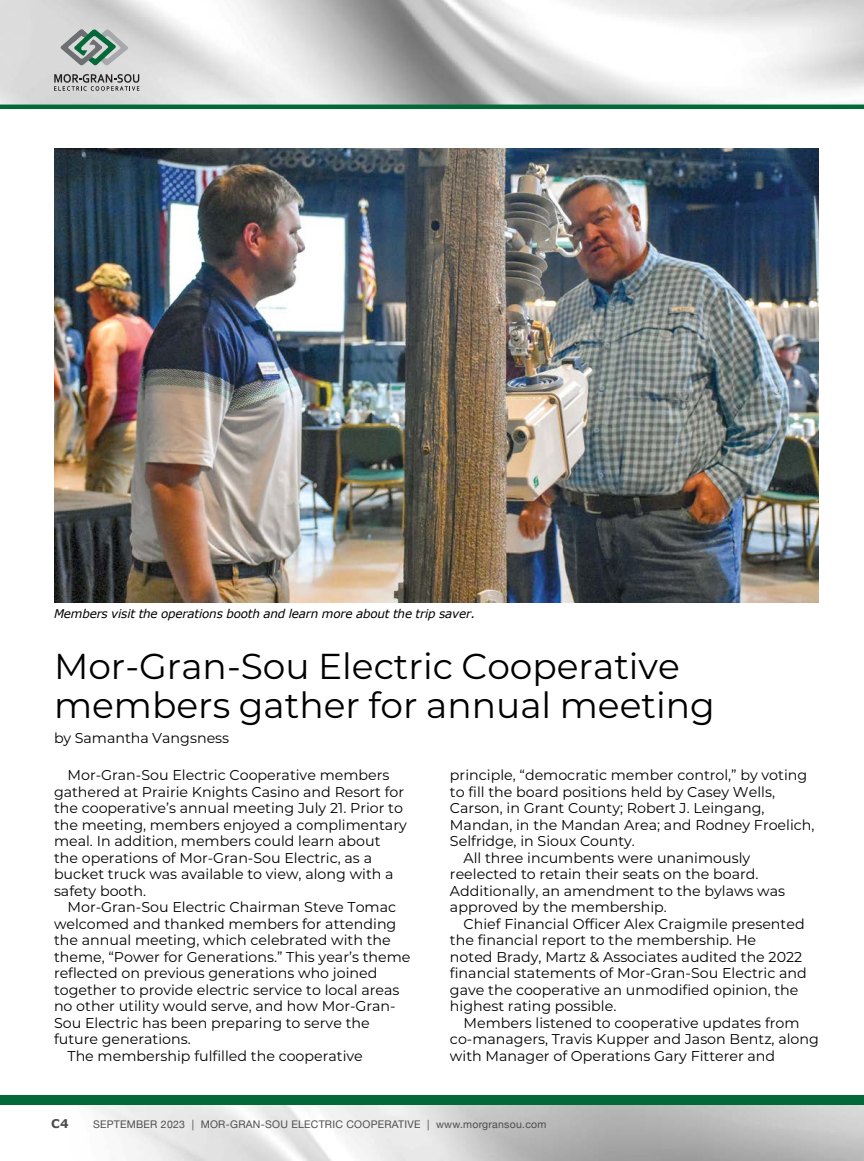
<style>
.page{position:relative;width:864px;height:1161px;background:#fff}
.page>*{position:absolute;margin:0;border:0;box-sizing:border-box;transform-origin:0 0}
.t1{font:36px/39px "Montserrat";color:#000}
.t2{font:14.25px/16.5px "Montserrat";color:#000}
.t3{font:italic 12px "Verdana";letter-spacing:-.015em;color:#000}
.t4{font:700 12px "Verdana";color:#4d4d4f}
.t5{font:10.5px "Helvetica Neue";letter-spacing:.025em;color:#4d4d4f}
</style>
<div class="page">
<img style="left:54px;top:148px;width:765px;height:454px">
<img style="left:0;top:0;width:864px;height:105px">
<div style="left:0;top:1095px;width:864px;height:10px;background:#026938"></div>
<hr style="left:0;top:105px;width:864px;height:4px;background:#026938">
<svg style="left:54px;top:9px;width:86px;height:82px;background:#b5bbb9"></svg>
<p class="t3" style="left:54px;top:605px;width:423px">Members visit the operations booth and learn more about the trip saver.</p>
<h1 class="t1" style="left:54px;top:646px;width:662px">Mor-Gran-Sou Electric Cooperative members gather for annual meeting</h1>
<p class="t2" style="left:54px;top:729px;width:177px">by Samantha Vangsness</p>
<p class="t2" style="left:54px;top:766px;width:354px;text-indent:13px">Mor-Gran-Sou Electric Cooperative members gathered at Prairie Knights Casino and Resort for the cooperative’s annual meeting July 21. Prior to the meeting, members enjoyed a complimentary meal. In addition, members could learn about the operations of Mor-Gran-Sou Electric, as a bucket truck was available to view, along with a safety booth.</p>
<p class="t2" style="left:67px;top:898px;width:330px">Mor-Gran-Sou Electric Chairman Steve Tomac</p>
<p class="t2" style="left:54px;top:915px;width:344px">welcomed and thanked members for attending</p>
<p class="t2" style="left:54px;top:931px;width:338px">the annual meeting, which celebrated with the</p>
<p class="t2" style="left:54px;top:948px;width:358px">theme, “Power for Generations.” This year’s theme</p>
<p class="t2" style="left:54px;top:964px;width:325px">reflected on previous generations who joined</p>
<p class="t2" style="left:54px;top:981px;width:347px">together to provide electric service to local areas</p>
<p class="t2" style="left:54px;top:997px;width:343px">no other utility would serve, and how Mor-Gran-</p>
<p class="t2" style="left:54px;top:1014px;width:317px">Sou Electric has been preparing to serve the</p>
<p class="t2" style="left:54px;top:1030px;width:138px">future generations.</p>
<p class="t2" style="left:67px;top:1047px;width:297px">The membership fulfilled the cooperative</p>
<p class="t2" style="left:450px;top:766px;width:359px">principle, “democratic member control,” by voting</p>
<p class="t2" style="left:450px;top:783px;width:327px">to fill the board positions held by Casey Wells,</p>
<p class="t2" style="left:450px;top:799px;width:316px">Carson, in Grant County; Robert J. Leingang,</p>
<p class="t2" style="left:450px;top:816px;width:366px">Mandan, in the Mandan Area; and Rodney Froelich,</p>
<p class="t2" style="left:450px;top:832px;width:187px">Selfridge, in Sioux County.</p>
<p class="t2" style="left:463px;top:849px;width:288px">All three incumbents were unanimously</p>
<p class="t2" style="left:450px;top:865px;width:310px">reelected to retain their seats on the board.</p>
<p class="t2" style="left:450px;top:882px;width:337px">Additionally, an amendment to the bylaws was</p>
<p class="t2" style="left:450px;top:898px;width:218px">approved by the membership.</p>
<p class="t2" style="left:463px;top:915px;width:343px">Chief Financial Officer Alex Craigmile presented</p>
<p class="t2" style="left:450px;top:931px;width:308px">the financial report to the membership. He</p>
<p class="t2" style="left:450px;top:948px;width:354px">noted Brady, Martz &amp; Associates audited the 2022</p>
<p class="t2" style="left:450px;top:964px;width:358px">financial statements of Mor-Gran-Sou Electric and</p>
<p class="t2" style="left:450px;top:981px;width:350px">gave the cooperative an unmodified opinion, the</p>
<p class="t2" style="left:450px;top:997px;width:168px">highest rating possible.</p>
<p class="t2" style="left:463px;top:1014px;width:338px">Members listened to cooperative updates from</p>
<p class="t2" style="left:450px;top:1030px;width:370px">co-managers, Travis Kupper and Jason Bentz, along</p>
<p class="t2" style="left:450px;top:1047px;width:327px">with Manager of Operations Gary Fitterer and</p>
<p class="t4" style="left:51px;top:1115px;width:19px">C4</p>
<p class="t5" style="left:93px;top:1116px;width:455px">SEPTEMBER 2023 | MOR-GRAN-SOU ELECTRIC COOPERATIVE | www.morgransou.com</p>
</div>
